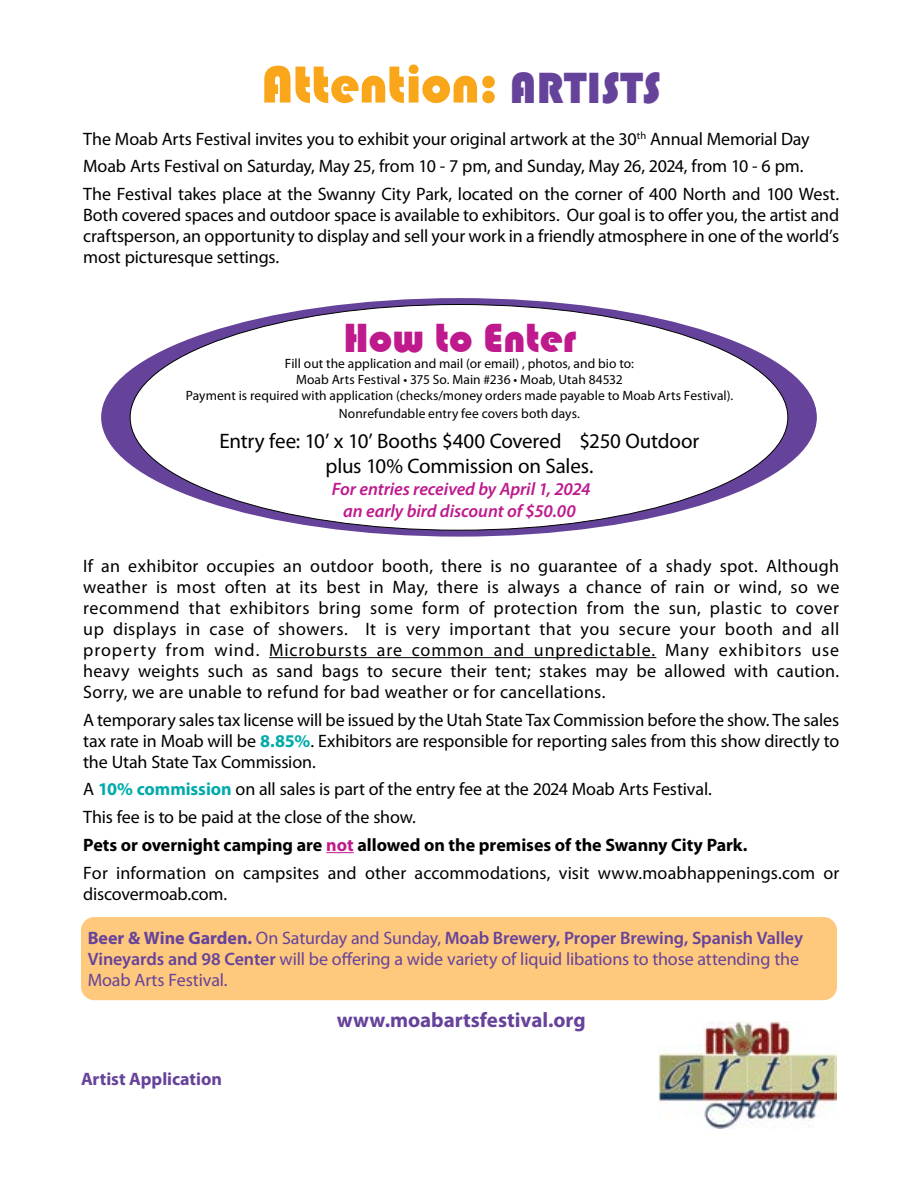
<style>
.page{position:relative;width:918px;height:1188px;background:#fff}
.page>*{position:absolute;margin:0;border:0;box-sizing:border-box;transform-origin:0 0}
.t1{font:54px "Bauhaus 93";letter-spacing:-.005em;color:#faa61a}
.t2{font:42px "Bauhaus 93";letter-spacing:-.005em;color:#be1a8d}
.t3{font:21px/25.2px "Myriad Pro";letter-spacing:-.01em;color:#000;text-align:center}
.t4{font:700 21px "Myriad Pro";letter-spacing:-.005em;color:#66439a}
.t5{font:18px/21px "Myriad Pro";letter-spacing:-.005em;color:#000;text-align:justify}
.t6{font:18px/21px "Myriad Pro";letter-spacing:-.005em;color:#66439a}
.t7{font:italic 600 18px/21.6px "Myriad Pro";letter-spacing:-.005em;color:#be1a8d;text-align:center}
.t8{font:700 18px "Myriad Pro";letter-spacing:-.005em;color:#66439a}
.t9{font:13.5px/16.2px "Myriad Pro";letter-spacing:.005em;color:#000;text-align:center}
.s1{font-size:45px;color:#66439a}
.s2{font-weight:700;color:#00aaab}
.s3{font-weight:700}
.s4{font-weight:700;color:#be1a8d}
.s5{font-weight:600}
</style>
<div class="page">
<div style="left:101px;top:298px;width:716px;height:239px;background:#66439a;border-radius:50%"></div>
<div style="left:130px;top:305px;width:658px;height:225px;background:#fff;border-radius:50%"></div>
<hr style="left:269px;top:657px;width:387px;height:1px;background:#000">
<svg style="left:326px;top:852px;width:28px;height:1px"></svg>
<img style="left:659px;top:1022px;width:178px;height:106px">
<div style="left:81px;top:917px;width:756px;height:83px;background:#fec87d;border-radius:13px"></div>
<h1 class="t1" style="left:261px;top:54px;width:401px">Attention: <span class="s1">ARTISTS</span></h1>
<p class="t5" style="left:83px;top:124px;width:757px;line-height:27.8px;text-align:left">The Moab Arts Festival invites you to exhibit your original artwork at the 30<sup>th</sup> Annual Memorial Day<br>Moab Arts Festival on Saturday, May 25, from 10 - 7 pm, and Sunday, May 26, 2024, from 10 - 6 pm.<br>The Festival takes place at the Swanny City Park, located on the corner of 400 North and 100 West.</p>
<p class="t5" style="left:83px;top:204px;width:758px">Both covered spaces and outdoor space is available to exhibitors. Our goal is to offer you, the artist and craftsperson, an opportunity to display and sell your work in a friendly atmosphere in one of the world’s most picturesque settings.</p>
<h2 class="t2" style="left:343px;top:314px;width:234px">How to Enter</h2>
<p class="t9" style="left:186px;top:355px;width:549px">Fill out the application and mail (or email) , photos, and bio to:<br>Moab Arts Festival • 375 So. Main #236 • Moab, Utah 84532<br>Payment is required with application (checks/money orders made payable to Moab Arts Festival).</p>
<p class="t9" style="left:339px;top:405px;width:243px">Nonrefundable entry fee covers both days.</p>
<p class="t3" style="left:220px;top:428px;width:481px">Entry fee: 10’ x 10’ Booths $400 Covered $250 Outdoor plus 10% Commission on Sales.</p>
<p class="t7" style="left:332px;top:478px;width:260px">For entries received by April 1, 2024 an early bird discount of $50.00</p>
<p class="t5" style="left:83px;top:555px;width:758px">If an exhibitor occupies an outdoor booth, there is no guarantee of a shady spot. Although weather is most often at its best in May, there is always a chance of rain or wind, so we recommend that exhibitors bring some form of protection from the sun, plastic to cover up displays in case of showers. It is very important that you secure your booth and all property from wind. Microbursts are common and unpredictable. Many exhibitors use heavy weights such as sand bags to secure their tent; stakes may be allowed with caution.<br>Sorry, we are unable to refund for bad weather or for cancellations.</p>
<p class="t5" style="left:83px;top:709px;width:758px">A temporary sales tax license will be issued by the Utah State Tax Commission before the show. The sales tax rate in Moab will be <span class="s2">8.85%</span>. Exhibitors are responsible for reporting sales from this show directly to the Utah State Tax Commission.</p>
<p class="t5" style="left:83px;top:775px;width:758px;line-height:27.8px;text-align:left">A <span class="s2">10% commission</span> on all sales is part of the entry fee at the 2024 Moab Arts Festival.<br>This fee is to be paid at the close of the show.<br><span class="s3">Pets or overnight camping are</span> <span class="s4">not</span> <span class="s3">allowed on the premises of the Swanny City Park.<br></span>For information on campsites and other accommodations, visit www.moabhappenings.com or</p>
<p class="t5" style="left:83px;top:883px;width:146px">discovermoab.com.</p>
<p class="t6" style="left:88px;top:928px;width:717px"><span class="s3">Beer &amp; Wine Garden.</span> On Saturday and Sunday, <span class="s5">Moab Brewery, Proper Brewing, Spanish Valley<br>Vineyards and 98 Center</span> will be offering a wide variety of liquid libations to those attending the<br>Moab Arts Festival.</p>
<p class="t8" style="left:81px;top:1067px;width:142px">Artist Application</p>
<p class="t4" style="left:337px;top:1007px;width:250px">www.moabartsfestival.org</p>
</div>
